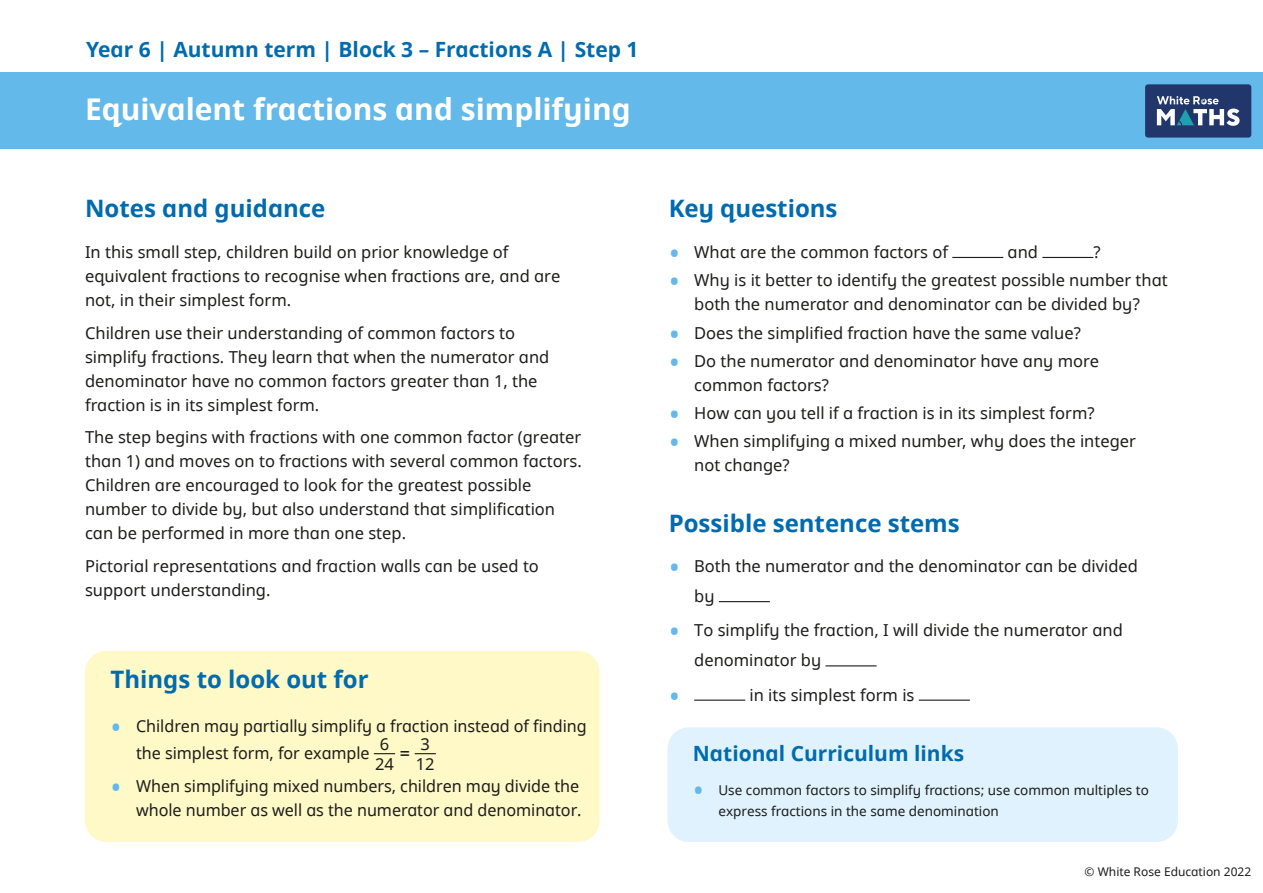
<style>
.page{position:relative;width:1263px;height:893px;background:#fff}
.page>*{position:absolute;margin:0;border:0;box-sizing:border-box;transform-origin:0 0}
.t1{font:30px "White Rose Noto bold";color:#fff}
.t2{font:30px "White Rose Noto regular";color:#63b9e9}
.t3{font:24px "White Rose Noto bold";color:#006baf}
.t4{font:21px "White Rose Noto bold";color:#006baf}
.t5{font:16.5px/24px "White Rose Noto regular";color:#1d1d1b}
.t6{font:13.5px/21px "White Rose Noto regular";color:#1d1d1b}
.t7{font:12px "White Rose Noto regular";color:#1d1d1b}
.s1{font-size:30px;color:#63b9e9}
</style>
<div class="page">
<div style="left:668px;top:727px;width:510px;height:115px;background:#e0f2fd;border-radius:21px"></div>
<hr style="left:952px;top:257px;width:51px;height:1px;background:#1d1d1b">
<hr style="left:1042px;top:257px;width:51px;height:1px;background:#1d1d1b">
<hr style="left:719px;top:601px;width:51px;height:1px;background:#1d1d1b">
<hr style="left:825px;top:665px;width:51px;height:1px;background:#1d1d1b">
<hr style="left:694px;top:700px;width:51px;height:1px;background:#1d1d1b">
<hr style="left:919px;top:700px;width:51px;height:1px;background:#1d1d1b">
<div style="left:85px;top:651px;width:515px;height:191px;background:#fff9c8;border-radius:21px"></div>
<svg style="left:374px;top:753px;width:21px;height:1px"></svg>
<svg style="left:415px;top:753px;width:21px;height:1px"></svg>
<div style="left:0;top:73px;width:1263px;height:76px;background:#63b9e9"></div>
<div style="left:1145px;top:84px;width:106px;height:54px;background:#21366b;border-radius:3px"></div>
<svg style="left:1157px;top:96px;width:82px;height:30px"></svg>
<p class="t4" style="left:86px;top:35px;width:554px">Year 6 | Autumn term | Block 3 – Fractions A | Step 1</p>
<h1 class="t1" style="left:85px;top:88px;width:547px">Equivalent fractions and simplifying</h1>
<h2 class="t3" style="left:85px;top:191px;width:242px">Notes and guidance</h2>
<p class="t5" style="left:85px;top:239px;width:477px">In this small step, children build on prior knowledge of equivalent fractions to recognise when fractions are, and are not, in their simplest form.</p>
<p class="t5" style="left:85px;top:320px;width:466px">Children use their understanding of common factors to simplify fractions. They learn that when the numerator and denominator have no common factors greater than 1, the fraction is in its simplest form.</p>
<p class="t5" style="left:85px;top:425px;width:498px">The step begins with fractions with one common factor (greater than 1) and moves on to fractions with several common factors.<br>Children are encouraged to look for the greatest possible number to divide by, but also understand that simplification can be performed in more than one step.</p>
<p class="t5" style="left:85px;top:553px;width:455px">Pictorial representations and fraction walls can be used to support understanding.</p>
<h2 class="t3" style="left:111px;top:662px;width:260px">Things to look out for</h2>
<p class="t5" style="left:136px;top:712px;width:452px;line-height:27px;text-indent:-26px"><span class="s1">•</span> Children may partially simplify a fraction instead of finding the simplest form, for example</p>
<p class="t5" style="left:416px;top:734px;width:20px;line-height:19.5px">3<br>12</p>
<p class="t5" style="left:111px;top:773px;width:473px;text-align:right"><span class="s1">•</span> When simplifying mixed numbers, children may divide the whole number as well as the numerator and denominator.</p>
<p class="t5" style="left:375px;top:734px;width:20px;line-height:19.5px">6<br>24</p>
<p class="t5" style="left:399px;top:741px;width:12px">=</p>
<h2 class="t3" style="left:669px;top:191px;width:170px">Key questions</h2>
<p class="t5" style="left:669px;top:239px;width:281px"><span class="s1">•</span> What are the common factors of</p>
<p class="t5" style="left:1008px;top:239px;width:32px">and</p>
<p class="t5" style="left:1093px;top:239px;width:9px">?</p>
<p class="t5" style="left:669px;top:268px;width:501px;text-align:center"><span class="s1">•</span> Why is it better to identify the greatest possible number that both the numerator and denominator can be divided by?</p>
<p class="t5" style="left:669px;top:320px;width:414px"><span class="s1">•</span> Does the simplified fraction have the same value?</p>
<p class="t5" style="left:694px;top:348px;width:406px;text-indent:-26px"><span class="s1">•</span> Do the numerator and denominator have any more common factors?</p>
<p class="t5" style="left:669px;top:400px;width:427px"><span class="s1">•</span> How can you tell if a fraction is in its simplest form?</p>
<p class="t5" style="left:694px;top:429px;width:443px;text-indent:-26px"><span class="s1">•</span> When simplifying a mixed number, why does the integer not change?</p>
<h2 class="t3" style="left:669px;top:506px;width:293px">Possible sentence stems</h2>
<p class="t5" style="left:694px;top:551px;width:445px;line-height:30px;text-indent:-26px"><span class="s1">•</span> Both the numerator and the denominator can be divided by</p>
<p class="t5" style="left:694px;top:615px;width:430px;line-height:30px;text-indent:-26px"><span class="s1">•</span> To simplify the fraction, I will divide the numerator and denominator by</p>
<h1 class="t2" style="left:669px;top:675px;width:13px">•</h1>
<p class="t5" style="left:749px;top:682px;width:166px">in its simplest form is</p>
<p class="t4" style="left:693px;top:738px;width:273px">National Curriculum links</p>
<p class="t6" style="left:718px;top:779px;width:432px;text-indent:-26px"><span class="s1">•</span> Use common factors to simplify fractions; use common multiples to express fractions in the same denomination</p>
<p class="t7" style="left:1085px;top:863px;width:168px">© White Rose Education 2022</p>
</div>
